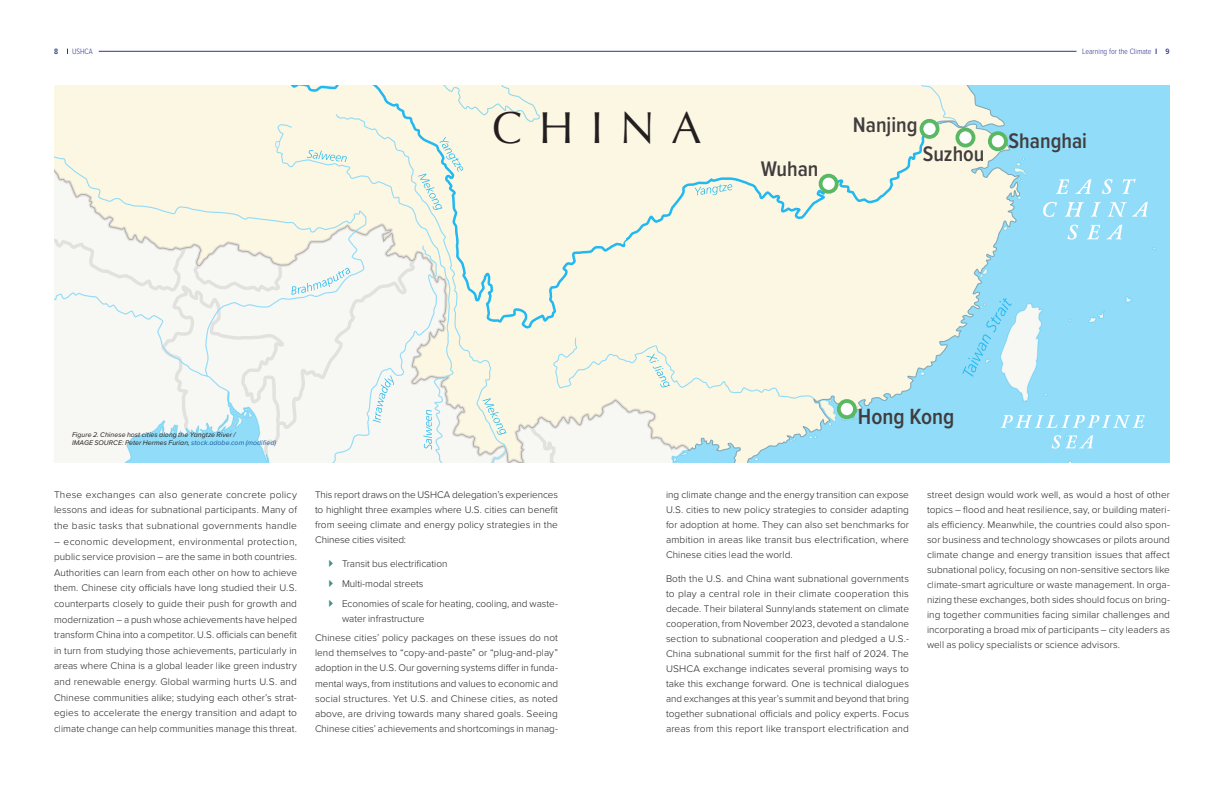
<style>
.page{position:relative;width:1224px;height:792px;background:#fff}
.page>*{position:absolute;margin:0;border:0;box-sizing:border-box;transform-origin:0 0}
.t1{font:45px "Optima";letter-spacing:.37em;color:#231f20}
.t2{font:600 22.8px "Proxima Nova Cond";color:#231f20}
.t3{font:600 21.9px "Proxima Nova Cond";color:#231f20}
.Body_Text_JUSTIFIED{font:300 10px/15px "Proxima Nova";letter-spacing:.005em;color:#231f20;text-align:justify}
.t4{font:300 8px "Proxima Nova Cond";color:#2c3691}
.t5{font:600 8px "Proxima Nova Cond";color:#2c3691}
.CAPTIONS{font:italic 7px/8px "Proxima Nova";letter-spacing:.005em;color:#231f20}
.s1{color:#175d9e}
</style>
<div class="page">
<hr style="left:99px;top:51px;width:977px;height:1px;background:#2c3691">
<svg style="left:956px;top:86px;width:213px;height:377px"></svg>
<svg style="left:1003px;top:226px;width:5px;height:5px"></svg>
<svg style="left:979px;top:268px;width:8px;height:9px"></svg>
<svg style="left:962px;top:298px;width:85px;height:104px"></svg>
<svg style="left:54px;top:86px;width:902px;height:377px"></svg>
<svg style="left:259px;top:86px;width:676px;height:243px;fill:#fcf7e3"></svg>
<div style="left:921px;top:121px;width:17px;height:16px;background:#fff;border-radius:50%"></div>
<div style="left:920px;top:119px;width:19px;height:20px;border:4px solid #40ae49;border-radius:50%"></div>
<div style="left:990px;top:133px;width:16px;height:16px;background:#fff;border-radius:50%"></div>
<div style="left:988px;top:131px;width:20px;height:20px;border:4px solid #40ae49;border-radius:50%"></div>
<div style="left:957px;top:129px;width:17px;height:17px;background:#fff;border-radius:50%"></div>
<div style="left:956px;top:128px;width:19px;height:19px;border:4px solid #40ae49;border-radius:50%"></div>
<div style="left:821px;top:176px;width:16px;height:16px;background:#fff;border-radius:50%"></div>
<div style="left:819px;top:174px;width:20px;height:20px;border:4px solid #40ae49;border-radius:50%"></div>
<div style="left:839px;top:401px;width:16px;height:16px;background:#fff;border-radius:50%"></div>
<div style="left:837px;top:399px;width:20px;height:20px;border:4px solid #40ae49;border-radius:50%"></div>
<svg style="left:1056px;top:179px;width:13px;height:15px"></svg>
<svg style="left:1075px;top:179px;width:16px;height:15px"></svg>
<svg style="left:1102px;top:179px;width:11px;height:15px"></svg>
<svg style="left:1123px;top:179px;width:13px;height:15px"></svg>
<svg style="left:1043px;top:202px;width:14px;height:15px"></svg>
<svg style="left:1065px;top:202px;width:19px;height:15px"></svg>
<svg style="left:1091px;top:202px;width:10px;height:15px"></svg>
<svg style="left:1107px;top:202px;width:41px;height:15px"></svg>
<svg style="left:1067px;top:225px;width:11px;height:15px"></svg>
<svg style="left:1087px;top:225px;width:13px;height:14px"></svg>
<svg style="left:1106px;top:225px;width:16px;height:14px"></svg>
<svg style="left:1001px;top:415px;width:144px;height:34px"></svg>
<p class="t5" style="left:54px;top:45px;width:6px">8</p>
<p class="t4" style="left:72px;top:45px;width:22px">USHCA</p>
<p class="t4" style="left:1082px;top:45px;width:71px">Learning for the Climate</p>
<p class="t5" style="left:1166px;top:45px;width:6px">9</p>
<p class="t1" style="left:492px;top:102px;width:211px">CHINA</p>
<h3 class="t3" style="left:761px;top:153px;width:59px">Wuhan</h3>
<h3 class="t3" style="left:853px;top:109px;width:66px">Nanjing</h3>
<h3 class="t3" style="left:923px;top:137px;width:63px">Suzhou</h3>
<h3 class="t3" style="left:1009px;top:125px;width:80px">Shanghai</h3>
<p class="CAPTIONS" style="left:72px;top:430px;width:206px">Figure 2. Chinese host cities along the Yangtze River /<br>IMAGE SOURCE: Peter Hermes Furian, <span class="s1">stock.adobe.com (modified)</span></p>
<p class="Body_Text_JUSTIFIED" style="left:54px;top:486px;width:245px;line-height:15.6px">These exchanges can also generate concrete policy lessons and ideas for subnational participants. Many of the basic tasks that subnational governments handle</p>
<p class="Body_Text_JUSTIFIED" style="left:54px;top:533px;width:245px;line-height:15.6px">– economic development, environmental protection, public service provision – are the same in both countries.<br>Authorities can learn from each other on how to achieve them. Chinese city officials have long studied their U.S. counterparts closely to guide their push for growth and modernization – a push whose achievements have helped transform China into a competitor. U.S. officials can benefit in turn from studying those achievements, particularly in areas where China is a global leader like green industry and renewable energy. Global warming hurts U.S. and Chinese communities alike; studying each other’s strat&shy;egies to accelerate the energy transition and adapt to climate change can help communities manage this threat.</p>
<p class="Body_Text_JUSTIFIED" style="left:315px;top:486px;width:245px">This report draws on the USHCA delegation’s experiences to highlight three examples where U.S. cities can benefit from seeing climate and energy policy strategies in the Chinese cities visited:</p>
<p class="Body_Text_JUSTIFIED" style="left:342px;top:556px;width:107px">Transit bus electrification</p>
<p class="Body_Text_JUSTIFIED" style="left:342px;top:576px;width:83px">Multi-modal streets</p>
<p class="Body_Text_JUSTIFIED" style="left:342px;top:595px;width:217px">Economies of scale for heating, cooling, and waste&shy;water infrastructure</p>
<p class="Body_Text_JUSTIFIED" style="left:315px;top:630px;width:245px">Chinese cities’ policy packages on these issues do not lend themselves to “copy-and-paste” or “plug-and-play” adoption in the U.S. Our governing systems differ in funda&shy;mental ways, from institutions and values to economic and social structures. Yet U.S. and Chinese cities, as noted above, are driving towards many shared goals. Seeing Chinese cities’ achievements and shortcomings in manag-</p>
<h2 class="t2" style="left:858px;top:399px;width:98px">Hong Kong</h2>
<p class="Body_Text_JUSTIFIED" style="left:666px;top:486px;width:245px">ing climate change and the energy transition can expose U.S. cities to new policy strategies to consider adapting for adoption at home. They can also set benchmarks for ambition in areas like transit bus electrification, where Chinese cities lead the world.</p>
<p class="Body_Text_JUSTIFIED" style="left:666px;top:570px;width:245px">Both the U.S. and China want subnational governments to play a central role in their climate cooperation this decade. Their bilateral Sunnylands statement on climate cooperation, from November 2023, devoted a standalone section to subnational cooperation and pledged a U.S.- China subnational summit for the first half of 2024. The USHCA exchange indicates several promising ways to take this exchange forward. One is technical dialogues and exchanges at this year’s summit and beyond that bring together subnational officials and policy experts. Focus areas from this report like transport electrification and</p>
<p class="Body_Text_JUSTIFIED" style="left:927px;top:486px;width:245px">street design would work well, as would a host of other topics – flood and heat resilience, say, or building materi&shy;als efficiency. Meanwhile, the countries could also spon&shy;sor business and technology showcases or pilots around climate change and energy transition issues that affect subnational policy, focusing on non-sensitive sectors like climate-smart agriculture or waste management. In orga&shy;nizing these exchanges, both sides should focus on bring&shy;ing together communities facing similar challenges and incorporating a broad mix of participants – city leaders as well as policy specialists or science advisors.</p>
</div>
